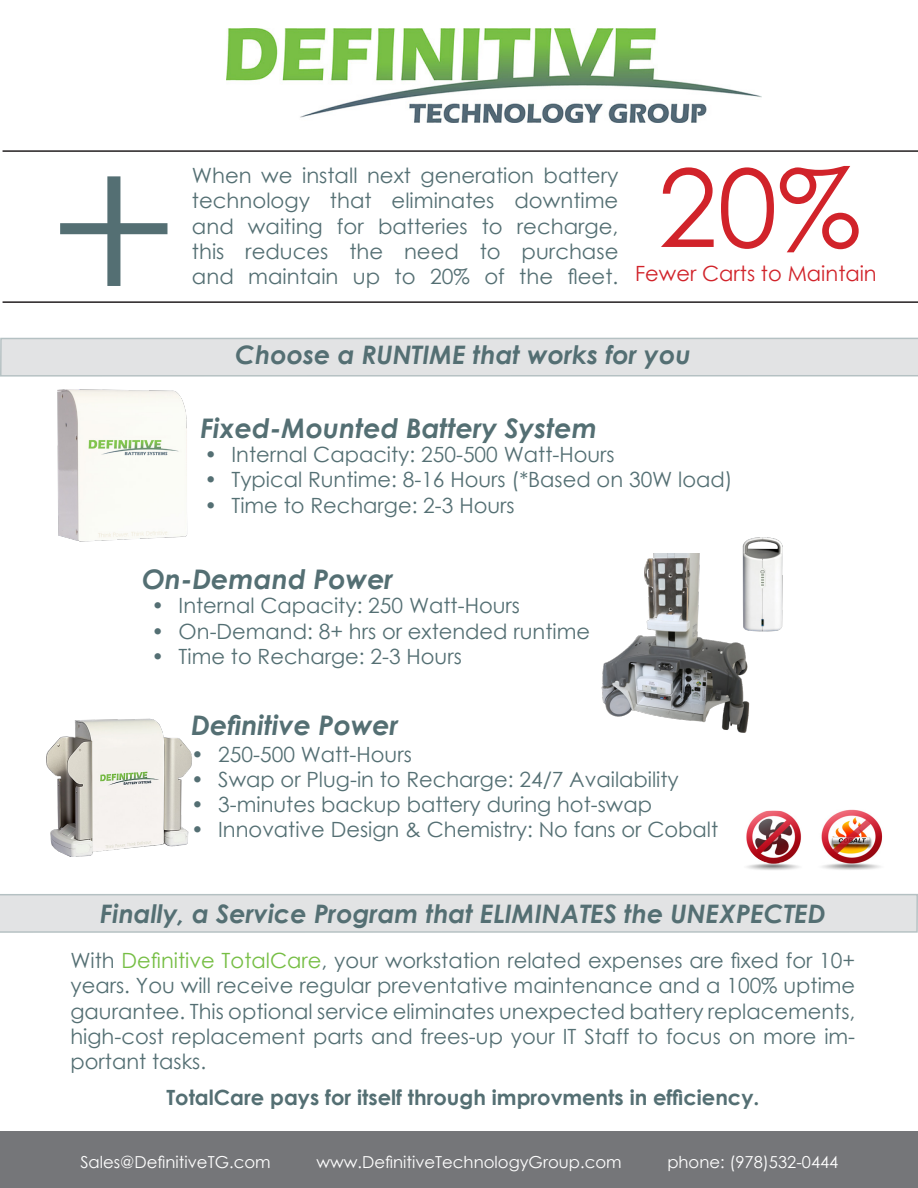
<style>
.page{position:relative;width:918px;height:1188px;background:#fff}
.page>*{position:absolute;margin:0;border:0;box-sizing:border-box;transform-origin:0 0}
.t1{font:225px "Minion Pro";color:#546f73}
.t2{font:108px "Century Gothic";color:#d1232a}
.t3{font:italic 700 27px "Century Gothic";color:#546f73}
.t4{font:italic 700 25.5px "Century Gothic";color:#546f73}
.t5{font:21px/25.2px "Century Gothic";color:#546f73;text-align:justify}
.t6{font:700 21px "Century Gothic";color:#546f73}
.t7{font:21px "Century Gothic";color:#d1232a}
.t8{font:16.5px "Century Gothic";color:#fff}
.s1{color:#76be44}
</style>
<div class="page">
<img style="left:601px;top:554px;width:149px;height:179px">
<svg style="left:0;top:338px;width:918px;height:39px;background:#dfe0e1"></svg>
<div style="left:0;top:1131px;width:918px;height:57px;background:#757679"></div>
<img style="left:746px;top:811px;width:55px;height:59px">
<img style="left:821px;top:809px;width:62px;height:61px">
<img style="left:226px;top:29px;width:535px;height:93px">
<hr style="left:3px;top:150px;width:915px;height:2px;background:#231f20">
<hr style="left:3px;top:301px;width:915px;height:2px;background:#231f20">
<img style="left:58px;top:389px;width:130px;height:153px">
<img style="left:46px;top:718px;width:146px;height:139px">
<svg style="left:0;top:894px;width:918px;height:39px;background:#dee0e1"></svg>
<img style="left:738px;top:537px;width:45px;height:99px">
<p class="t1" style="left:48px;top:63px;width:132px">+</p>
<p class="t5" style="left:192px;top:163px;width:428px">When we install next generation battery technology that eliminates downtime and waiting for batteries to recharge, this reduces the need to purchase and maintain up to 20% of the fleet.</p>
<p class="t2" style="left:658px;top:132px;width:205px">20%</p>
<p class="t7" style="left:635px;top:259px;width:243px">Fewer Carts to Maintain</p>
<p class="t4" style="left:235px;top:336px;width:457px">Choose a RUNTIME that works for you</p>
<p class="t3" style="left:200px;top:408px;width:398px">Fixed-Mounted Battery System</p>
<p class="t5" style="left:204px;top:442px;width:412px">• Internal Capacity: 250-500 Watt-Hours</p>
<p class="t5" style="left:204px;top:467px;width:530px">• Typical Runtime: 8-16 Hours (*Based on 30W load)</p>
<p class="t5" style="left:204px;top:492px;width:312px">• Time to Recharge: 2-3 Hours</p>
<p class="t3" style="left:142px;top:559px;width:253px">On-Demand Power</p>
<p class="t5" style="left:152px;top:593px;width:370px">• Internal Capacity: 250 Watt-Hours</p>
<p class="t5" style="left:152px;top:618px;width:440px">• On-Demand: 8+ hrs or extended runtime</p>
<p class="t5" style="left:152px;top:643px;width:312px">• Time to Recharge: 2-3 Hours</p>
<p class="t3" style="left:191px;top:705px;width:209px">Definitive Power</p>
<p class="t5" style="left:191px;top:741px;width:222px">• 250-500 Watt-Hours</p>
<p class="t5" style="left:191px;top:767px;width:489px">• Swap or Plug-in to Recharge: 24/7 Availability</p>
<p class="t5" style="left:191px;top:792px;width:462px">• 3-minutes backup battery during hot-swap</p>
<p class="t5" style="left:191px;top:817px;width:529px">• Innovative Design &amp; Chemistry: No fans or Cobalt</p>
<p class="t4" style="left:100px;top:894px;width:727px">Finally, a Service Program that ELIMINATES the UNEXPECTED</p>
<p class="t5" style="left:70px;top:948px;width:786px">With <span class="s1">Definitive TotalCare</span>, your workstation related expenses are fixed for 10+ years. You will receive regular preventative maintenance and a 100% uptime gaurantee. This optional service eliminates unexpected battery replacements, high-cost replacement parts and frees-up your IT Staff to focus on more im&shy;portant tasks.</p>
<p class="t6" style="left:166px;top:1082px;width:595px">TotalCare pays for itself through improvments in efficiency.</p>
<p class="t8" style="left:80px;top:1150px;width:192px">Sales@DefinitiveTG.com</p>
<p class="t8" style="left:316px;top:1150px;width:307px">www.DefinitiveTechnologyGroup.com</p>
<p class="t8" style="left:667px;top:1150px;width:173px">phone: (978)532-0444</p>
</div>
